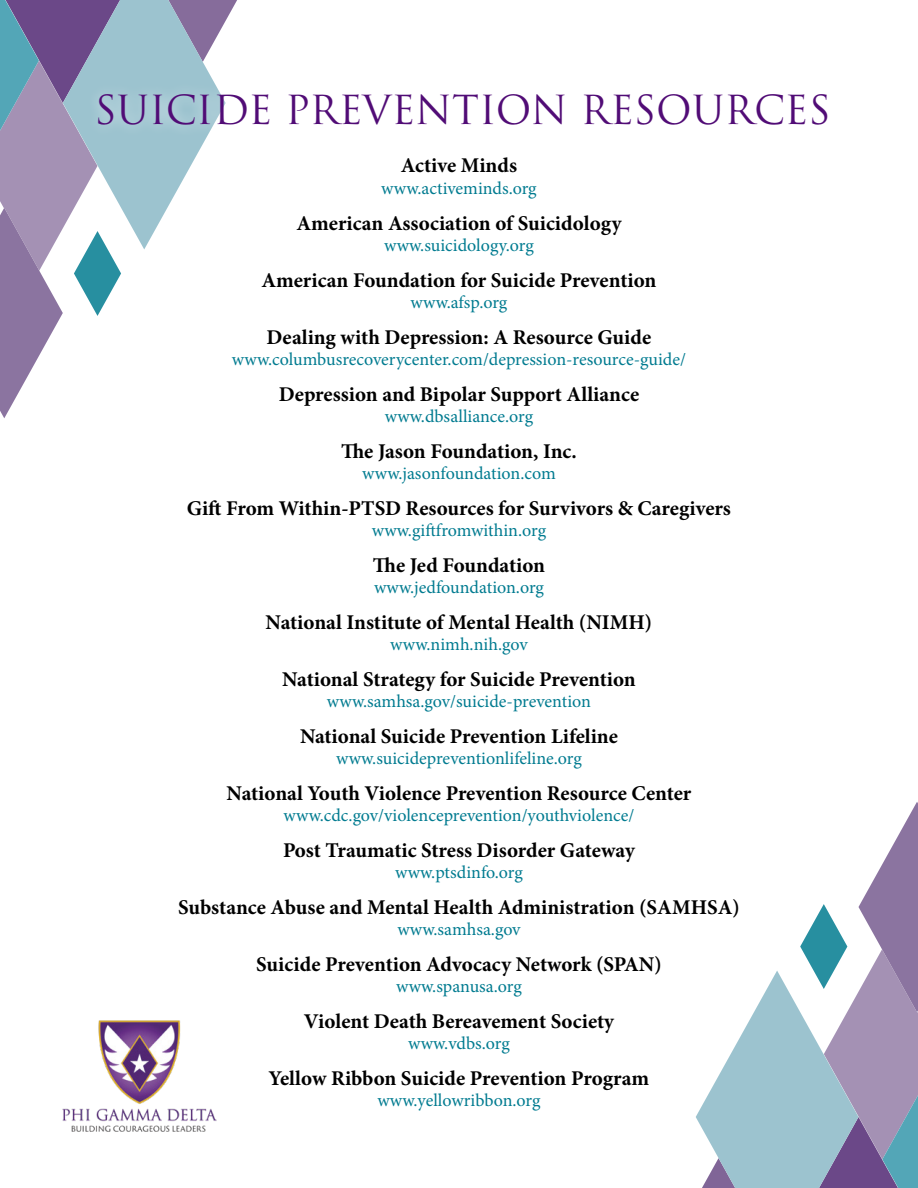
<style>
.page{position:relative;width:918px;height:1188px;background:#fff}
.page>*{position:absolute;margin:0;border:0;box-sizing:border-box;transform-origin:0 0}
.t1{font:39px "Trajan Pro 3";color:#510c76}
.Resource_Title{font:700 21px "Minion Pro";color:#000}
.Resource_Link{font:18px "Minion Pro";color:#007b90}
</style>
<div class="page">
<svg style="left:0;top:0;width:237px;height:418px"></svg>
<svg style="left:696px;top:802px;width:222px;height:386px"></svg>
<div style="left:86px;top:82px;width:753px;height:56px;background:#fff;opacity:.75"></div>
<img style="left:62px;top:1020px;width:155px;height:112px">
<p class="t1" style="left:95px;top:84px;width:738px">SUICIDE PREVENTION RESOURCES</p>
<p class="Resource_Title" style="left:401px;top:151px;width:118px">Active Minds</p>
<p class="Resource_Link" style="left:381px;top:176px;width:157px">www.activeminds.org</p>
<p class="Resource_Title" style="left:297px;top:208px;width:326px">American Association of Suicidology</p>
<p class="Resource_Link" style="left:384px;top:233px;width:151px">www.suicidology.org</p>
<p class="Resource_Title" style="left:262px;top:265px;width:396px">American Foundation for Suicide Prevention</p>
<p class="Resource_Link" style="left:411px;top:290px;width:98px">www.afsp.org</p>
<p class="Resource_Title" style="left:267px;top:322px;width:386px">Dealing with Depression: A Resource Guide</p>
<p class="Resource_Link" style="left:232px;top:347px;width:456px">www.columbusrecoverycenter.com/depression-resource-guide/</p>
<p class="Resource_Title" style="left:279px;top:379px;width:362px">Depression and Bipolar Support Alliance</p>
<p class="Resource_Link" style="left:385px;top:404px;width:150px">www.dbsalliance.org</p>
<p class="Resource_Title" style="left:341px;top:436px;width:237px">The Jason Foundation, Inc.</p>
<p class="Resource_Link" style="left:362px;top:461px;width:195px">www.jasonfoundation.com</p>
<p class="Resource_Title" style="left:187px;top:493px;width:546px">Gift From Within-PTSD Resources for Survivors &amp; Caregivers</p>
<p class="Resource_Link" style="left:372px;top:518px;width:176px">www.giftfromwithin.org</p>
<p class="Resource_Title" style="left:373px;top:550px;width:174px">The Jed Foundation</p>
<p class="Resource_Link" style="left:374px;top:575px;width:171px">www.jedfoundation.org</p>
<p class="Resource_Title" style="left:266px;top:607px;width:388px">National Institute of Mental Health (NIMH)</p>
<p class="Resource_Link" style="left:390px;top:632px;width:139px">www.nimh.nih.gov</p>
<p class="Resource_Title" style="left:282px;top:664px;width:355px">National Strategy for Suicide Prevention</p>
<p class="Resource_Link" style="left:327px;top:689px;width:266px">www.samhsa.gov/suicide-prevention</p>
<p class="Resource_Title" style="left:300px;top:721px;width:319px">National Suicide Prevention Lifeline</p>
<p class="Resource_Link" style="left:336px;top:746px;width:247px">www.suicidepreventionlifeline.org</p>
<p class="Resource_Title" style="left:227px;top:778px;width:466px">National Youth Violence Prevention Resource Center</p>
<p class="Resource_Link" style="left:284px;top:803px;width:352px">www.cdc.gov/violenceprevention/youthviolence/</p>
<p class="Resource_Title" style="left:283px;top:835px;width:353px">Post Traumatic Stress Disorder Gateway</p>
<p class="Resource_Link" style="left:395px;top:860px;width:129px">www.ptsdinfo.org</p>
<p class="Resource_Title" style="left:178px;top:892px;width:563px">Substance Abuse and Mental Health Administration (SAMHSA)</p>
<p class="Resource_Link" style="left:397px;top:917px;width:125px">www.samhsa.gov</p>
<p class="Resource_Title" style="left:256px;top:949px;width:407px">Suicide Prevention Advocacy Network (SPAN)</p>
<p class="Resource_Link" style="left:396px;top:974px;width:127px">www.spanusa.org</p>
<p class="Resource_Title" style="left:304px;top:1006px;width:312px">Violent Death Bereavement Society</p>
<p class="Resource_Link" style="left:408px;top:1031px;width:103px">www.vdbs.org</p>
<p class="Resource_Title" style="left:269px;top:1063px;width:382px">Yellow Ribbon Suicide Prevention Program</p>
<p class="Resource_Link" style="left:377px;top:1088px;width:165px">www.yellowribbon.org</p>
</div>
